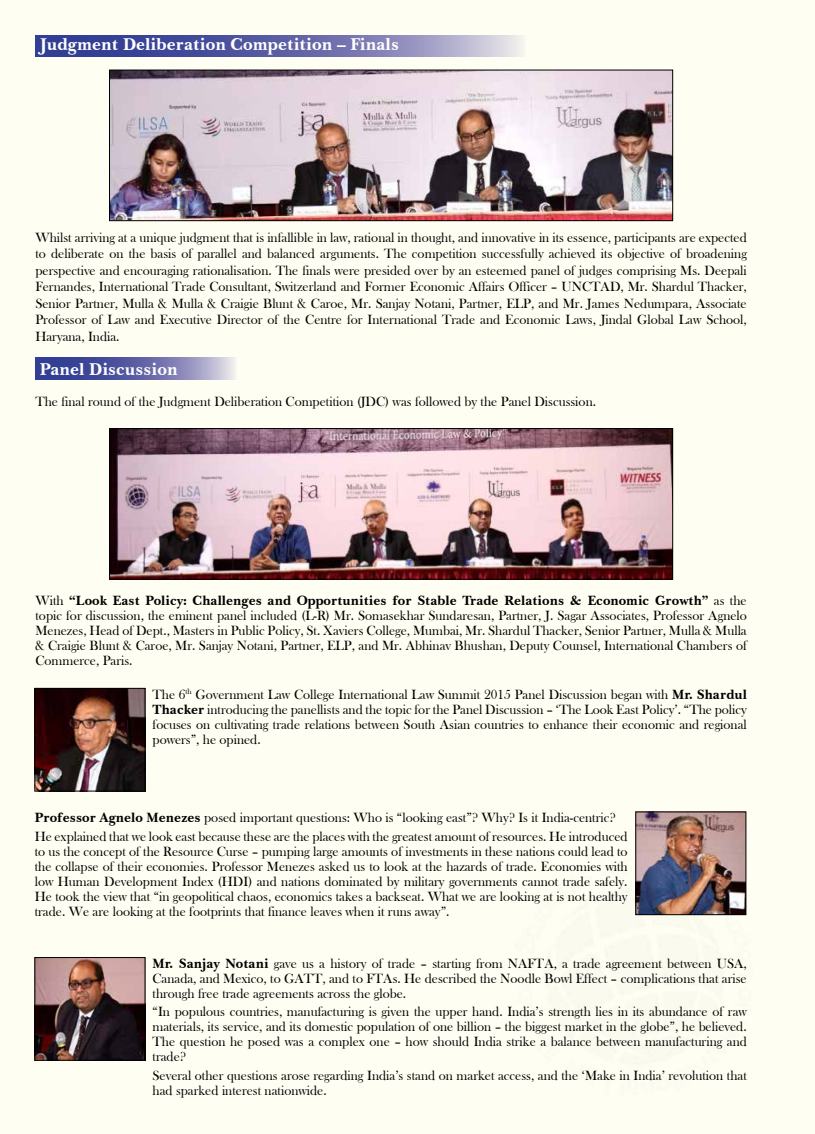
<style>
.page{position:relative;width:815px;height:1134px;background:#fffef2}
.page>*{position:absolute;margin:0;border:0;box-sizing:border-box;transform-origin:0 0}
.t1{font:700 17.5px "Baskerville No 2 BT";color:#fff}
.t2{font:13.75px/15px "Bask Old Face";color:#000;text-align:justify}
.t3{font:700 13.75px "Baskerville No 2 BT";color:#000}
.s1{font-family:"Bask Old Face";font-weight:400}
.s2{font-family:"Baskerville No 2 BT";font-weight:700}
</style>
<div class="page">
<svg style="left:35px;top:358px;width:200px;height:21px;background:#6b6fac"></svg>
<svg style="left:35px;top:35px;width:487px;height:22px;background:#6b6fac"></svg>
<img style="left:111px;top:72px;width:560px;height:147px">
<div style="left:109px;top:70px;width:564px;height:151px;border:1px solid #000"></div>
<img style="left:37px;top:690px;width:106px;height:99px">
<div style="left:35px;top:688px;width:110px;height:103px;border:1px solid #000"></div>
<img style="left:37px;top:959px;width:106px;height:99px">
<div style="left:35px;top:957px;width:110px;height:103px;border:1px solid #000"></div>
<img style="left:638px;top:814px;width:106px;height:99px">
<div style="left:636px;top:812px;width:110px;height:103px;border:1px solid #000"></div>
<img style="left:111px;top:430px;width:560px;height:147px">
<div style="left:109px;top:428px;width:564px;height:151px;border:1px solid #000"></div>
<p class="t1" style="left:40px;top:34px;width:361px">Judgment Deliberation Competition – Finals</p>
<p class="t2" style="left:35px;top:229px;width:713px;line-height:16.5px">Whilst arriving at a unique judgment that is infallible in law, rational in thought, and innovative in its essence, participants are expected to deliberate on the basis of parallel and balanced arguments. The competition successfully achieved its objective of broadening perspective and encouraging rationalisation. The finals were presided over by an esteemed panel of judges comprising Ms. Deepali Fernandes, International Trade Consultant, Switzerland and Former Economic Affairs Officer – UNCTAD, Mr. Shardul Thacker, Senior Partner, Mulla &amp; Mulla &amp; Craigie Blunt &amp; Caroe, Mr. Sanjay Notani, Partner, ELP, and Mr. James Nedumpara, Associate Professor of Law and Executive Director of the Centre for International Trade and Economic Laws, Jindal Global Law School, Haryana, India.</p>
<p class="t1" style="left:40px;top:358px;width:140px">Panel Discussion</p>
<p class="t2" style="left:35px;top:394px;width:562px">The final round of the Judgment Deliberation Competition (JDC) was followed by the Panel Discussion.</p>
<p class="t3" style="left:35px;top:592px;width:713px"><span class="s1">With</span> “Look East Policy: Challenges and Opportunities for Stable Trade Relations &amp; Economic Growth” <span class="s1">as the</span></p>
<p class="t2" style="left:35px;top:608px;width:713px">topic for discussion, the eminent panel included (L-R) Mr. Somasekhar Sundaresan, Partner, J. Sagar Associates, Professor Agnelo Menezes, Head of Dept., Masters in Public Policy, St. Xaviers College, Mumbai, Mr. Shardul Thacker, Senior Partner, Mulla &amp; Mulla &amp; Craigie Blunt &amp; Caroe, Mr. Sanjay Notani, Partner, ELP, and Mr. Abhinav Bhushan, Deputy Counsel, International Chambers of Commerce, Paris.</p>
<p class="t2" style="left:153px;top:687px;width:596px">The 6<sup>th</sup> Government Law College International Law Summit 2015 Panel Discussion began with <span class="s2">Mr. Shardul Thacker</span> introducing the panellists and the topic for the Panel Discussion – ‘The Look East Policy’. “The policy focuses on cultivating trade relations between South Asian countries to enhance their economic and regional powers”, he opined.</p>
<p class="t2" style="left:35px;top:809px;width:594px;line-height:18.5px"><span class="s2">Professor Agnelo Menezes</span> posed important questions: Who is “looking east”? Why? Is it India-centric?<br>He explained that we look east because these are the places with the greatest amount of resources. He introduced</p>
<p class="t2" style="left:35px;top:844px;width:594px">to us the concept of the Resource Curse – pumping large amounts of investments in these nations could lead to the collapse of their economies. Professor Menezes asked us to look at the hazards of trade. Economies with low Human Development Index (HDI) and nations dominated by military governments cannot trade safely.<br>He took the view that “in geopolitical chaos, economics takes a backseat. What we are looking at is not healthy trade. We are looking at the footprints that finance leaves when it runs away”.</p>
<p class="t2" style="left:153px;top:956px;width:596px"><span class="s2">Mr. Sanjay Notani</span> gave us a history of trade – starting from NAFTA, a trade agreement between USA, Canada, and Mexico, to GATT, and to FTAs. He described the Noodle Bowl Effect – complications that arise through free trade agreements across the globe.</p>
<p class="t2" style="left:153px;top:1005px;width:596px">“In populous countries, manufacturing is given the upper hand. India’s strength lies in its abundance of raw materials, its service, and its domestic population of one billion – the biggest market in the globe”, he believed.<br>The question he posed was a complex one – how should India strike a balance between manufacturing and trade?</p>
<p class="t2" style="left:153px;top:1068px;width:596px">Several other questions arose regarding India’s stand on market access, and the ‘Make in India’ revolution that had sparked interest nationwide.</p>
</div>
